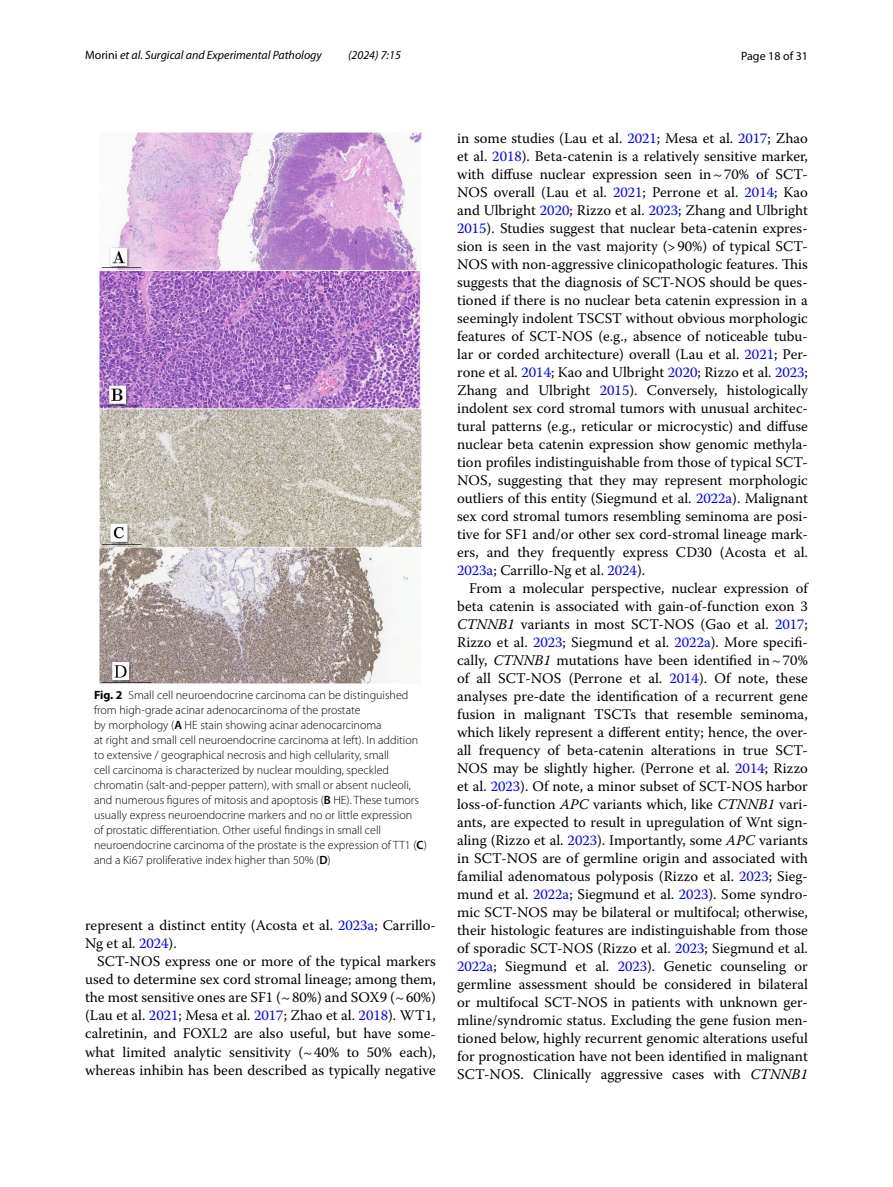
<style>
.page{position:relative;width:893px;height:1187px;background:#fff}
.page>*{position:absolute;margin:0;border:0;box-sizing:border-box;transform-origin:0 0}
.t1{font:14.7px/18px "Warnock Pro";color:#000;text-align:justify}
.t2{font:300 12px/15px "Myriad Pro";color:#000}
.t3{font:italic 12px "Myriad Pro";color:#000}
.t4{font:12px "Myriad Pro";color:#000}
.s1{font-style:normal}
.s2{font-weight:700}
.s3{font-weight:600}
.s4{color:#00f}
.s5{font-style:italic}
</style>
<div class="page">
<img style="left:100px;top:133px;width:321px;height:550px">
<p class="t3" style="left:85px;top:48px;width:238px"><span class="s1">Morini</span> et al. Surgical and Experimental Pathology</p>
<p class="t3" style="left:348px;top:48px;width:54px">(2024) 7:15</p>
<p class="t4" style="left:741px;top:48px;width:68px">Page 18 of 31</p>
<p class="t2" style="left:94px;top:687px;width:334px"><span class="s2">Fig. 2</span> Small cell neuroendocrine carcinoma can be distinguished from high-grade acinar adenocarcinoma of the prostate<br>by morphology (<span class="s3">A</span> HE stain showing acinar adenocarcinoma<br>at right and small cell neuroendocrine carcinoma at left). In addition to extensive / geographical necrosis and high cellularity, small<br>cell carcinoma is characterized by nuclear moulding, speckled chromatin (salt-and-pepper pattern), with small or absent nucleoli, and numerous figures of mitosis and apoptosis (<span class="s3">B</span> HE). These tumors usually express neuroendocrine markers and no or little expression<br>of prostatic differentiation. Other useful findings in small cell neuroendocrine carcinoma of the prostate is the expression of TT1 (<span class="s3">C</span>) and a Ki67 proliferative index higher than 50% (<span class="s3">D</span>)</p>
<p class="t1" style="left:85px;top:916px;width:352px">represent a distinct entity (Acosta et al. <span class="s4">2023a</span>; Carrillo-<br>Ng et al. <span class="s4">2024</span>).</p>
<p class="t1" style="left:85px;top:952px;width:352px;text-indent:12px">SCT-NOS express one or more of the typical markers used to determine sex cord stromal lineage; among them, the most sensitive ones are SF1 (~80%) and SOX9 (~60%) (Lau et al. <span class="s4">2021</span>; Mesa et al. <span class="s4">2017</span>; Zhao et al. <span class="s4">2018</span>). WT1, calretinin, and FOXL2 are also useful, but have some&shy;what limited analytic sensitivity (~40% to 50% each), whereas inhibin has been described as typically negative</p>
<p class="t1" style="left:457px;top:128px;width:352px">in some studies (Lau et al. <span class="s4">2021</span>; Mesa et al. <span class="s4">2017</span>; Zhao et al. <span class="s4">2018</span>). Beta-catenin is a relatively sensitive marker, with diffuse nuclear expression seen in~70% of SCT-NOS overall (Lau et al. <span class="s4">2021</span>; Perrone et al. <span class="s4">2014</span>; Kao and Ulbright <span class="s4">2020</span>; Rizzo et al. <span class="s4">2023</span>; Zhang and Ulbright <span class="s4">2015</span>). Studies suggest that nuclear beta-catenin expres&shy;sion is seen in the vast majority (&gt;90%) of typical SCT-NOS with non-aggressive clinicopathologic features. This suggests that the diagnosis of SCT-NOS should be ques&shy;tioned if there is no nuclear beta catenin expression in a seemingly indolent TSCST without obvious morphologic features of SCT-NOS (e.g., absence of noticeable tubu&shy;lar or corded architecture) overall (Lau et al. <span class="s4">2021</span>; Per&shy;rone et al. <span class="s4">2014</span>; Kao and Ulbright <span class="s4">2020</span>; Rizzo et al. <span class="s4">2023</span>; Zhang and Ulbright <span class="s4">2015</span>). Conversely, histologically indolent sex cord stromal tumors with unusual architec&shy;tural patterns (e.g., reticular or microcystic) and diffuse nuclear beta catenin expression show genomic methyla&shy;tion profiles indistinguishable from those of typical SCT-NOS, suggesting that they may represent morphologic outliers of this entity (Siegmund et al. <span class="s4">2022a</span>). Malignant sex cord stromal tumors resembling seminoma are posi&shy;tive for SF1 and/or other sex cord-stromal lineage mark&shy;ers, and they frequently express CD30 (Acosta et al.<br><span class="s4">2023a</span>; Carrillo-Ng et al. <span class="s4">2024</span>).</p>
<p class="t1" style="left:457px;top:578px;width:352px;text-indent:12px">From a molecular perspective, nuclear expression of beta catenin is associated with gain-of-function exon 3<br><span class="s5">CTNNB1</span> variants in most SCT-NOS (Gao et al. <span class="s4">2017</span>; Rizzo et al. <span class="s4">2023</span>; Siegmund et al. <span class="s4">2022a</span>). More specifi&shy;cally, <span class="s5">CTNNB1</span> mutations have been identified in~70% of all SCT-NOS (Perrone et al. <span class="s4">2014</span>). Of note, these analyses pre-date the identification of a recurrent gene fusion in malignant TSCTs that resemble seminoma, which likely represent a different entity; hence, the over&shy;all frequency of beta-catenin alterations in true SCT-NOS may be slightly higher. (Perrone et al. <span class="s4">2014</span>; Rizzo et al. <span class="s4">2023</span>). Of note, a minor subset of SCT-NOS harbor loss-of-function <span class="s5">APC</span> variants which, like <span class="s5">CTNNB1</span> vari&shy;ants, are expected to result in upregulation of Wnt sign&shy;aling (Rizzo et al. <span class="s4">2023</span>). Importantly, some <span class="s5">APC</span> variants in SCT-NOS are of germline origin and associated with familial adenomatous polyposis (Rizzo et al. <span class="s4">2023</span>; Sieg&shy;mund et al. <span class="s4">2022a</span>; Siegmund et al. <span class="s4">2023</span>). Some syndro&shy;mic SCT-NOS may be bilateral or multifocal; otherwise, their histologic features are indistinguishable from those of sporadic SCT-NOS (Rizzo et al. <span class="s4">2023</span>; Siegmund et al.<br><span class="s4">2022a</span>; Siegmund et al. <span class="s4">2023</span>). Genetic counseling or germline assessment should be considered in bilateral or multifocal SCT-NOS in patients with unknown ger&shy;mline/syndromic status. Excluding the gene fusion men&shy;tioned below, highly recurrent genomic alterations useful for prognostication have not been identified in malignant SCT-NOS. Clinically aggressive cases with <span class="s5">CTNNB1</span></p>
</div>
